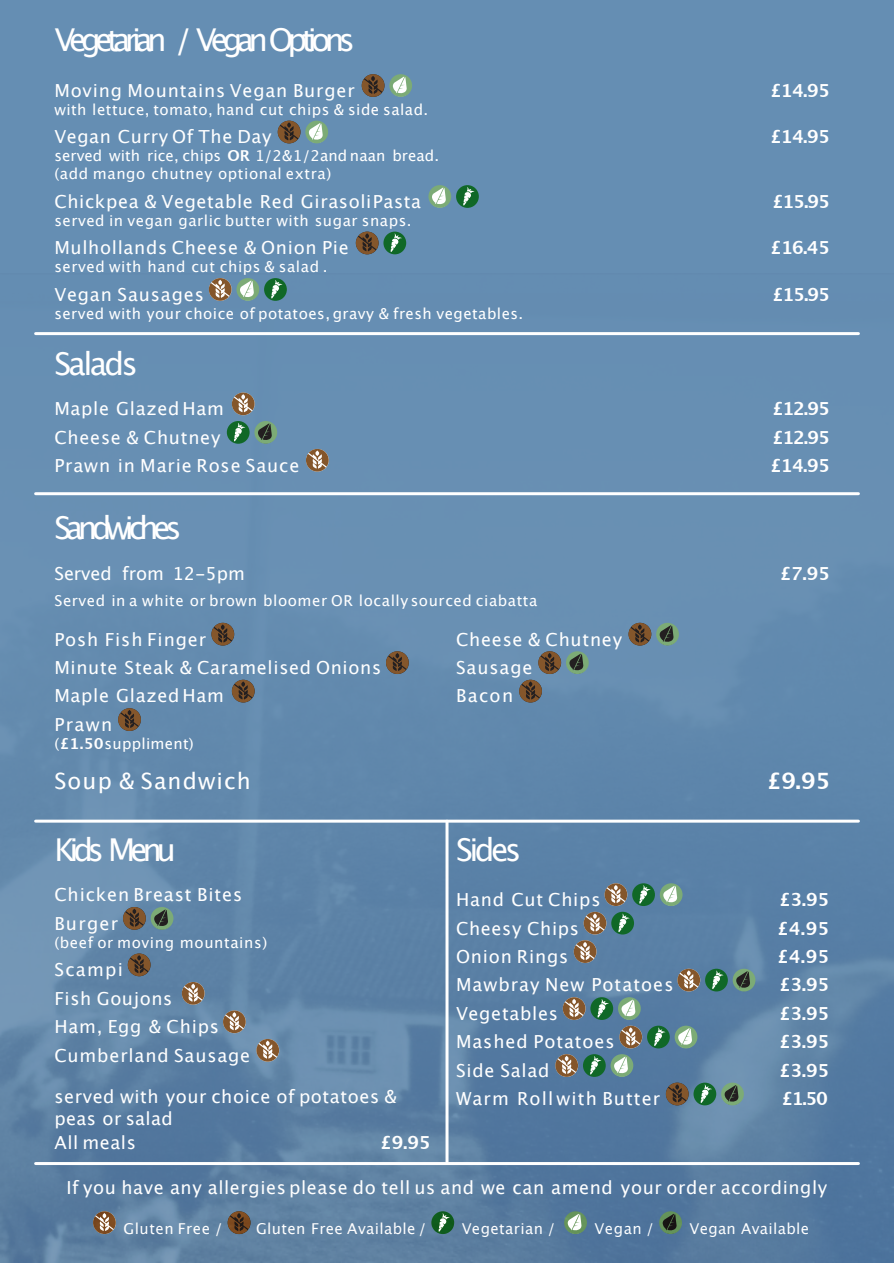
<style>
.page{position:relative;width:894px;height:1263px;background:#fff}
.page>*{position:absolute;margin:0;border:0;box-sizing:border-box;transform-origin:0 0}
.t1{font:31.5px "Lucida Grande";letter-spacing:-.175em;color:#fff}
.t2{font:22.5px "Lucida Grande";letter-spacing:.05em;color:#fff}
.t3{font:700 22.5px "Lucida Grande";color:#fff}
.t4{font:18px/28.5px "Lucida Grande";letter-spacing:.04em;color:#fff}
.t5{font:700 18px "Lucida Grande";letter-spacing:-.04em;color:#fff}
.t6{font:18px "Lucida Grande";letter-spacing:.06em;color:#fff}
.t7{font:18px "Lucida Grande";letter-spacing:-.005em;color:#fff}
.t8{font:15px "Lucida Grande";letter-spacing:.03em;color:#fff}
.t9{font:15px/18px "Lucida Grande";letter-spacing:.01em;color:#fff}
.s1{font-weight:700}
</style>
<div class="page">
<div style="left:0;top:0;width:893px;height:1263px;background:#658eb3"></div>
<img style="left:0;top:288px;width:893px;height:975px">
<svg style="left:362px;top:74px;width:50px;height:23px"></svg>
<svg style="left:278px;top:121px;width:50px;height:22px"></svg>
<svg style="left:428px;top:185px;width:51px;height:23px"></svg>
<svg style="left:356px;top:232px;width:50px;height:22px"></svg>
<svg style="left:209px;top:278px;width:78px;height:23px"></svg>
<svg style="left:232px;top:392px;width:22px;height:23px"></svg>
<svg style="left:227px;top:421px;width:50px;height:23px"></svg>
<svg style="left:306px;top:449px;width:23px;height:23px"></svg>
<svg style="left:211px;top:623px;width:23px;height:22px"></svg>
<svg style="left:386px;top:651px;width:23px;height:23px"></svg>
<svg style="left:232px;top:680px;width:22px;height:22px"></svg>
<svg style="left:118px;top:708px;width:23px;height:23px"></svg>
<svg style="left:628px;top:623px;width:51px;height:22px"></svg>
<svg style="left:538px;top:651px;width:50px;height:23px"></svg>
<svg style="left:519px;top:680px;width:23px;height:22px"></svg>
<svg style="left:123px;top:907px;width:50px;height:23px"></svg>
<svg style="left:128px;top:953px;width:22px;height:23px"></svg>
<svg style="left:182px;top:982px;width:22px;height:23px"></svg>
<svg style="left:223px;top:1010px;width:23px;height:23px"></svg>
<svg style="left:256px;top:1039px;width:23px;height:23px"></svg>
<svg style="left:604px;top:883px;width:78px;height:23px"></svg>
<svg style="left:583px;top:912px;width:51px;height:22px"></svg>
<svg style="left:573px;top:940px;width:23px;height:23px"></svg>
<svg style="left:677px;top:969px;width:78px;height:22px"></svg>
<svg style="left:562px;top:997px;width:78px;height:23px"></svg>
<svg style="left:619px;top:1026px;width:78px;height:22px"></svg>
<svg style="left:555px;top:1054px;width:78px;height:23px"></svg>
<svg style="left:666px;top:1083px;width:77px;height:22px"></svg>
<hr style="left:36px;top:332px;width:822px;height:3px;background:#fff">
<hr style="left:36px;top:492px;width:822px;height:3px;background:#fff">
<hr style="left:36px;top:820px;width:822px;height:3px;background:#fff">
<hr style="left:36px;top:1162px;width:822px;height:3px;background:#fff">
<hr style="left:445px;top:821px;width:3px;height:341px;background:#fff">
<h1 class="t1" style="left:54px;top:27px;width:302px">Vegetarian / Vegan Options</h1>
<p class="t4" style="left:54px;top:77px;width:302px">Moving Mountains Vegan Burger</p>
<p class="t5" style="left:769px;top:83px;width:62px">£14.95</p>
<p class="t8" style="left:54px;top:103px;width:375px">with lettuce, tomato, hand cut chips &amp; side salad.</p>
<p class="t4" style="left:54px;top:124px;width:218px">Vegan Curry Of The Day</p>
<p class="t5" style="left:769px;top:129px;width:62px">£14.95</p>
<p class="t9" style="left:54px;top:148px;width:386px">served with rice, chips <span class="s1">OR</span> 1/2&amp;1/2and naan bread. (add mango chutney optional extra)</p>
<p class="t4" style="left:54px;top:188px;width:368px">Chickpea &amp; Vegetable Red GirasoliPasta</p>
<p class="t5" style="left:771px;top:194px;width:60px">£15.95</p>
<p class="t8" style="left:54px;top:214px;width:359px">served in vegan garlic butter with sugar snaps.</p>
<p class="t4" style="left:54px;top:235px;width:296px">Mulhollands Cheese &amp; Onion Pie</p>
<p class="t5" style="left:770px;top:240px;width:61px">£16.45</p>
<p class="t8" style="left:54px;top:261px;width:275px">served with hand cut chips &amp; salad .</p>
<p class="t4" style="left:54px;top:281px;width:151px">Vegan Sausages</p>
<p class="t5" style="left:771px;top:287px;width:60px">£15.95</p>
<p class="t8" style="left:54px;top:307px;width:470px">served with your choice of potatoes, gravy &amp; fresh vegetables.</p>
<h1 class="t1" style="left:54px;top:350px;width:85px">Salads</h1>
<p class="t4" style="left:54px;top:396px;width:171px">Maple Glazed Ham</p>
<p class="t5" style="left:771px;top:401px;width:60px">£12.95</p>
<p class="t4" style="left:54px;top:424px;width:167px">Cheese &amp; Chutney</p>
<p class="t5" style="left:771px;top:430px;width:60px">£12.95</p>
<p class="t4" style="left:54px;top:452px;width:246px">Prawn in Marie Rose Sauce</p>
<p class="t5" style="left:769px;top:457px;width:62px">£14.95</p>
<h1 class="t1" style="left:54px;top:514px;width:129px">Sandwiches</h1>
<p class="t7" style="left:54px;top:566px;width:192px">Served from 12-5pm</p>
<p class="t5" style="left:779px;top:566px;width:52px">£7.95</p>
<p class="t8" style="left:54px;top:595px;width:484px">Served in a white or brown bloomer OR locally sourced ciabatta</p>
<p class="t4" style="left:54px;top:626px;width:328px">Posh Fish Finger<br>Minute Steak &amp; Caramelised Onions<br>Maple Glazed Ham<br>Prawn</p>
<p class="t8" style="left:54px;top:737px;width:141px">(<span class="s1">£1.50</span>suppliment)</p>
<p class="t4" style="left:456px;top:626px;width:167px">Cheese &amp; Chutney<br>Sausage<br>Bacon</p>
<p class="t2" style="left:54px;top:771px;width:198px">Soup &amp; Sandwich</p>
<p class="t3" style="left:766px;top:771px;width:65px">£9.95</p>
<h1 class="t1" style="left:54px;top:836px;width:123px">Kids Menu</h1>
<p class="t4" style="left:54px;top:882px;width:189px">Chicken Breast Bites<br>Burger</p>
<p class="t8" style="left:54px;top:936px;width:214px">(beef or moving mountains)</p>
<p class="t4" style="left:54px;top:957px;width:197px">Scampi<br>Fish Goujons<br>Ham, Egg &amp; Chips<br>Cumberland Sausage</p>
<p class="t4" style="left:54px;top:1087px;width:344px;line-height:21.6px">served with your choice of potatoes &amp; peas or salad</p>
<p class="t4" style="left:54px;top:1129px;width:83px">All meals</p>
<p class="t5" style="left:380px;top:1135px;width:52px">£9.95</p>
<h1 class="t1" style="left:456px;top:836px;width:67px">Sides</h1>
<p class="t4" style="left:456px;top:887px;width:146px">Hand Cut Chips</p>
<p class="t5" style="left:778px;top:892px;width:52px">£3.95</p>
<p class="t4" style="left:456px;top:915px;width:125px">Cheesy Chips</p>
<p class="t5" style="left:777px;top:920px;width:54px">£4.95</p>
<p class="t4" style="left:456px;top:943px;width:114px">Onion Rings</p>
<p class="t5" style="left:777px;top:949px;width:54px">£4.95</p>
<p class="t6" style="left:456px;top:977px;width:219px">Mawbray New Potatoes</p>
<p class="t5" style="left:778px;top:977px;width:52px">£3.95</p>
<p class="t4" style="left:456px;top:1000px;width:103px">Vegetables</p>
<p class="t5" style="left:778px;top:1006px;width:52px">£3.95</p>
<p class="t4" style="left:456px;top:1029px;width:160px">Mashed Potatoes</p>
<p class="t5" style="left:778px;top:1034px;width:52px">£3.95</p>
<p class="t4" style="left:456px;top:1057px;width:95px">Side Salad</p>
<p class="t5" style="left:778px;top:1063px;width:52px">£3.95</p>
<p class="t6" style="left:456px;top:1091px;width:206px">Warm Roll with Butter</p>
<p class="t5" style="left:781px;top:1091px;width:48px">£1.50</p>
<p class="t4" style="left:66px;top:1175px;width:762px">If you have any allergies please do tell us and we can amend your order accordingly</p>
<p class="t8" style="left:123px;top:1222px;width:101px">Gluten Free /</p>
<p class="t8" style="left:256px;top:1222px;width:172px">Gluten Free Available /</p>
<p class="t8" style="left:462px;top:1222px;width:95px">Vegetarian /</p>
<p class="t8" style="left:594px;top:1222px;width:61px">Vegan /</p>
<p class="t8" style="left:689px;top:1222px;width:121px">Vegan Available</p>
</div>
